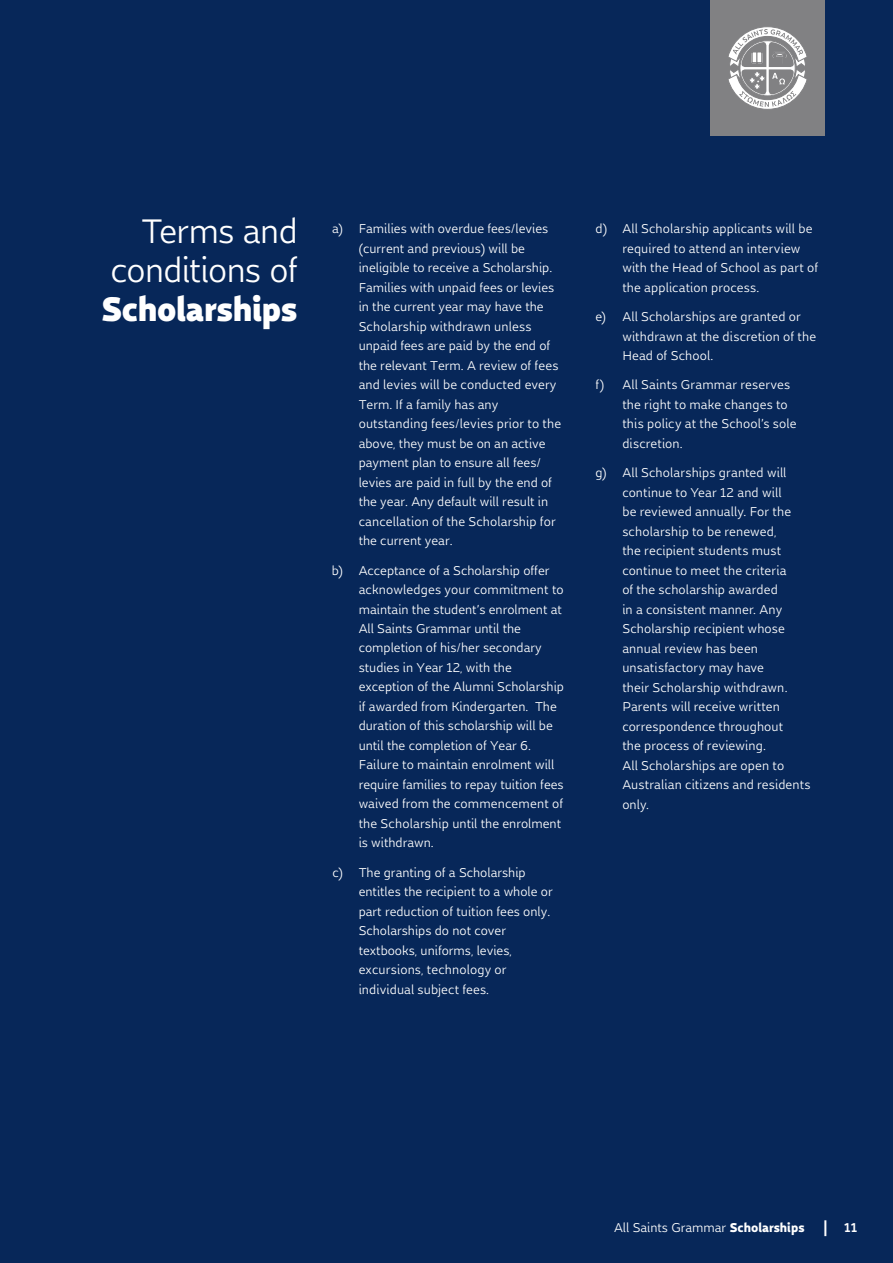
<style>
.page{position:relative;width:893px;height:1263px;background:#072759}
.page>*{position:absolute;margin:0;border:0;box-sizing:border-box;transform-origin:0 0}
.t1{font:36px/39px "Dupla";letter-spacing:-.02em;color:#fff;text-align:right}
.t2{font:900 36px "Dupla";letter-spacing:-.01em;color:#fff}
.t3{font:13.5px/19.5px "Dupla";color:#fff}
.s1{font-weight:800}
.s2{font-weight:700;font-size:16.5px}
.s3{font-weight:700}
</style>
<div class="page">
<div style="left:710px;top:0;width:115px;height:136px;background:#818183"></div>
<svg style="left:728px;top:27px;width:79px;height:82px"></svg>
<h1 class="t1" style="left:111px;top:211px;width:189px">Terms and conditions of</h1>
<h1 class="t2" style="left:102px;top:281px;width:198px">Scholarships</h1>
<p class="t3" style="left:359px;top:219px;width:204px;text-indent:-27px">a) Families with overdue fees/levies (current and previous) will be ineligible to receive a Scholarship.<br>Families with unpaid fees or levies in the current year may have the<br>Scholarship withdrawn unless unpaid fees are paid by the end of the relevant Term. A review of fees and levies will be conducted every<br>Term. If a family has any outstanding fees/levies prior to the above, they must be on an active payment plan to ensure all fees/ levies are paid in full by the end of the year. Any default will result in cancellation of the Scholarship for the current year.</p>
<p class="t3" style="left:359px;top:560px;width:207px;text-indent:-27px">b) Acceptance of a Scholarship offer acknowledges your commitment to maintain the student’s enrolment at<br>All Saints Grammar until the completion of his/her secondary studies in Year 12, with the exception of the Alumni Scholarship if awarded from Kindergarten. The duration of this scholarship will be until the completion of Year 6.<br>Failure to maintain enrolment will require families to repay tuition fees waived from the commencement of the Scholarship until the enrolment is withdrawn.</p>
<p class="t3" style="left:359px;top:862px;width:196px;text-indent:-26px">c) The granting of a Scholarship entitles the recipient to a whole or part reduction of tuition fees only.<br>Scholarships do not cover textbooks, uniforms, levies, excursions, technology or individual subject fees.</p>
<p class="t3" style="left:622px;top:219px;width:197px;text-indent:-27px">d) All Scholarship applicants will be required to attend an interview with the Head of School as part of the application process.</p>
<p class="t3" style="left:622px;top:307px;width:195px;text-indent:-27px">e) All Scholarships are granted or withdrawn at the discretion of the<br>Head of School.</p>
<p class="t3" style="left:622px;top:375px;width:176px;text-indent:-27px">f) All Saints Grammar reserves the right to make changes to this policy at the School’s sole discretion.</p>
<p class="t3" style="left:622px;top:462px;width:190px;text-indent:-27px">g) All Scholarships granted will continue to Year 12 and will<br>be reviewed annually. For the scholarship to be renewed,<br>the recipient students must continue to meet the criteria<br>of the scholarship awarded<br>in a consistent manner. Any<br>Scholarship recipient whose annual review has been unsatisfactory may have<br>their Scholarship withdrawn.<br>Parents will receive written correspondence throughout<br>the process of reviewing.<br>All Scholarships are open to<br>Australian citizens and residents only.</p>
<p class="t3" style="left:614px;top:1218px;width:244px">All Saints Grammar <span class="s1">Scholarships</span> <span class="s2">|</span> <span class="s3">11</span></p>
</div>
